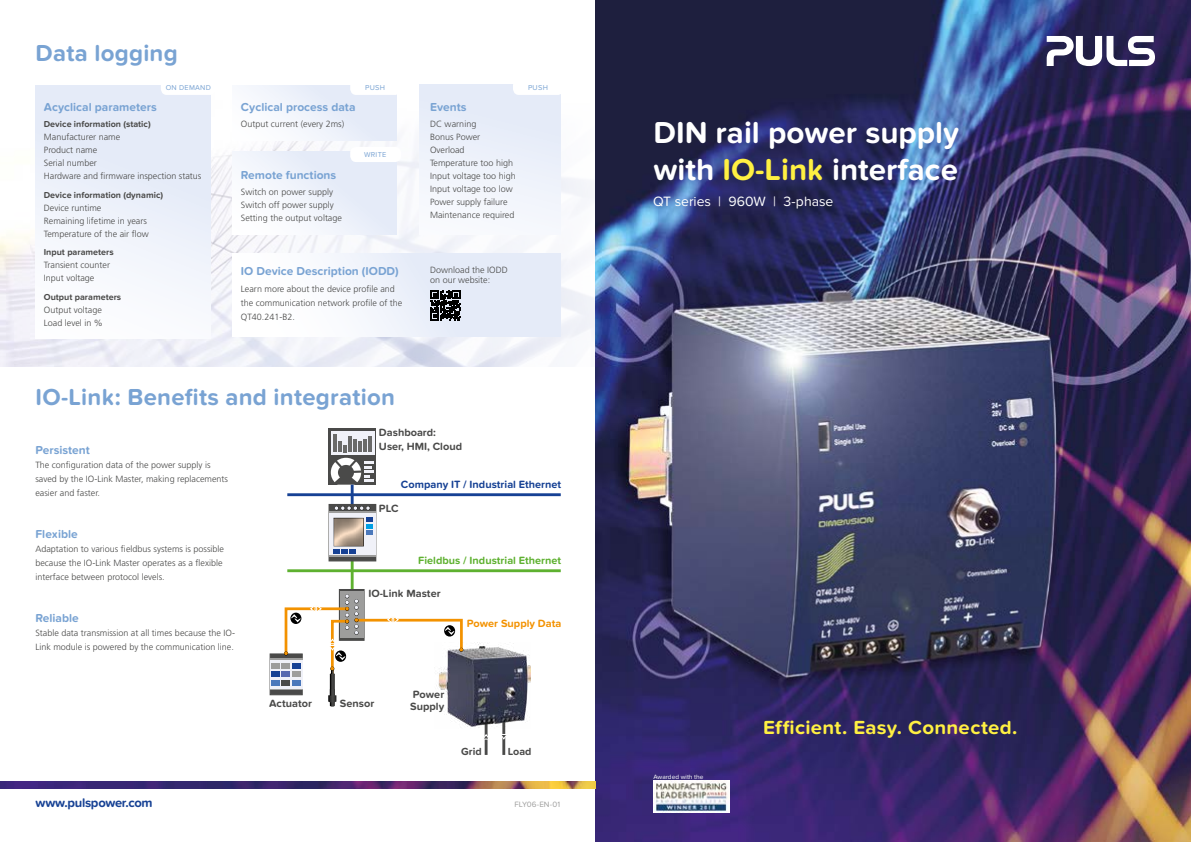
<style>
.page{position:relative;width:1191px;height:842px;background:#fff}
.page>*{position:absolute;margin:0;border:0;box-sizing:border-box;transform-origin:0 0}
.t1{font:700 31.4px/36.7px "Proxima Nova Soft";color:#fff}
.t2{font:700 24px "Proxima Nova Soft";letter-spacing:.01em;color:#79a3d3}
.t3{font:700 19.6px "Proxima Nova Soft";letter-spacing:.015em;color:#fff042;scale:1.04 1}
.t4{font:14px "Proxima Nova Soft";letter-spacing:-.005em;color:#fff}
.t5{font:700 13px "Proxima Nova Soft";letter-spacing:-.025em;color:#164194}
.t6{font:700 12px "Proxima Nova Soft";color:#79a3d3}
.t7{font:700 10.9px/13.1px "Proxima Nova Soft";color:#4a4a49}
.t8{font:700 10.9px "Proxima Nova Soft";color:#164194}
.t9{font:700 10.9px "Proxima Nova Soft";color:#5eb130}
.t10{font:700 10.9px "Proxima Nova Soft";color:#f39200}
.t11{font:700 10.7px "Proxima Nova Soft";color:#4a4a49}
.t12{font:300 9px/13px "Frutiger LT Std";color:#4a4a49}
.t13{font:700 9px "Proxima Nova Soft";color:#4a4a49}
.t14{font:8px "Proxima Nova Soft";letter-spacing:-.005em;color:#9d9d9c}
.t15{font:7.4px "Proxima Nova Soft";letter-spacing:.04em;color:#79a3d3}
.t16{font:6.5px "Proxima Nova Soft";color:#fff}
.s1{color:#fff042}
</style>
<div class="page">
<img style="left:0;top:85px;width:595px;height:281px">
<img style="left:595px;top:0;width:596px;height:842px">
<svg style="left:1046px;top:36px;width:109px;height:30px"></svg>
<img style="left:0;top:781px;width:595px;height:7px">
<img style="left:653px;top:781px;width:76px;height:31px">
<svg style="left:328px;top:428px;width:48px;height:57px"></svg>
<div style="left:331px;top:432px;width:43px;height:23px;background:#f1f2f9"></div>
<hr style="left:334px;top:435px;width:3px;height:17px;background:#6a6a69">
<hr style="left:348px;top:437px;width:4px;height:15px;background:#6a6a69">
<hr style="left:353px;top:439px;width:4px;height:13px;background:#6a6a69">
<hr style="left:363px;top:439px;width:4px;height:13px;background:#6a6a69">
<hr style="left:368px;top:437px;width:4px;height:15px;background:#6a6a69">
<div style="left:331px;top:458px;width:30px;height:29px;border:7px solid #fff;border-radius:50%"></div>
<svg style="left:332px;top:441px;width:42px;height:44px"></svg>
<hr style="left:351px;top:485px;width:2px;height:30px;background:#164194">
<hr style="left:351px;top:557px;width:2px;height:34px;background:#5eb130">
<hr style="left:485px;top:688px;width:2px;height:67px;background:#4a4a49">
<hr style="left:502px;top:683px;width:3px;height:72px;background:#4a4a49">
<hr style="left:287px;top:493px;width:274px;height:3px;background:#164194">
<hr style="left:287px;top:569px;width:274px;height:3px;background:#5eb130">
<div style="left:328px;top:504px;width:48px;height:57px;background:#4a4a49"></div>
<div style="left:329px;top:511px;width:47px;height:46px;background:#9d9d9c"></div>
<div style="left:329px;top:514px;width:47px;height:41px;background:#f0f1f8"></div>
<div style="left:324px;top:512px;width:48px;height:36px;background:#000;opacity:.5"></div>
<svg style="left:333px;top:518px;width:39px;height:36px"></svg>
<svg style="left:335px;top:506px;width:35px;height:4px"></svg>
<div style="left:339px;top:589px;width:25px;height:52px;background:#9d9d9c;border:1px solid #4a4a49"></div>
<div style="left:340px;top:592px;width:23px;height:46px;background:#9d9d9c"></div>
<div style="left:270px;top:653px;width:33px;height:42px;background:#4a4a49;border:1px solid #4a4a49"></div>
<div style="left:270px;top:659px;width:32px;height:31px;background:#9d9d9c"></div>
<svg style="left:270px;top:660px;width:13px;height:29px"></svg>
<div style="left:282px;top:663px;width:8px;height:6px;background:#9d9d9c"></div>
<div style="left:272px;top:663px;width:8px;height:6px;background:#9d9d9c"></div>
<div style="left:282px;top:671px;width:8px;height:6px;background:#5769af"></div>
<div style="left:272px;top:671px;width:8px;height:6px;background:#164194"></div>
<div style="left:282px;top:680px;width:8px;height:6px;background:#4a4a49"></div>
<div style="left:272px;top:680px;width:8px;height:6px;background:#4b78bb"></div>
<svg style="left:484px;top:733px;width:4px;height:7px"></svg>
<svg style="left:501px;top:733px;width:5px;height:7px"></svg>
<img style="left:446px;top:642px;width:84px;height:86px">
<svg style="left:283px;top:594px;width:181px;height:113px"></svg>
<div style="left:36px;top:85px;width:174px;height:254px;background:linear-gradient(to right,#f1f4fb,#ebf0fa)"></div>
<div style="left:232px;top:85px;width:165px;height:55px;background:linear-gradient(to right,#fbfcfe,#e1e8f7)"></div>
<div style="left:419px;top:84px;width:141px;height:150px;background:#edf1fa"></div>
<div style="left:232px;top:152px;width:165px;height:82px;background:linear-gradient(to right,#fafcfe,#e2e9f7)"></div>
<div style="left:232px;top:254px;width:328px;height:82px;background:linear-gradient(to right,#fff,#dce3f3)"></div>
<div style="left:161px;top:80px;width:55px;height:15px;background:#fff;border-radius:6px"></div>
<div style="left:350px;top:80px;width:51px;height:15px;background:#fff;border-radius:6px"></div>
<div style="left:513px;top:80px;width:51px;height:15px;background:#fff;border-radius:6px"></div>
<div style="left:350px;top:147px;width:51px;height:15px;background:#fff;border-radius:6px"></div>
<svg style="left:430px;top:291px;width:30px;height:29px"></svg>
<h2 class="t2" style="left:36px;top:39px;width:144px">Data logging</h2>
<p class="t15" style="left:166px;top:83px;width:47px">ON DEMAND</p>
<p class="t15" style="left:365px;top:83px;width:21px">PUSH</p>
<p class="t15" style="left:528px;top:83px;width:21px">PUSH</p>
<h3 class="t6" style="left:44px;top:100px;width:114px">Acyclical parameters</h3>
<h3 class="t6" style="left:430px;top:100px;width:38px">Events</h3>
<h3 class="t6" style="left:241px;top:100px;width:116px">Cyclical process data</h3>
<p class="t12" style="left:241px;top:117px;width:105px">Output current (every 2ms)</p>
<p class="t12" style="left:430px;top:117px;width:87px">DC warning<br>Bonus Power<br>Overload<br>Temperature too high<br>Input voltage too high<br>Input voltage too low<br>Power supply failure<br>Maintenance required</p>
<p class="t13" style="left:44px;top:119px;width:108px">Device information (static)</p>
<p class="t12" style="left:44px;top:130px;width:159px">Manufacturer name<br>Product name<br>Serial number<br>Hardware and firmware inspection status</p>
<p class="t13" style="left:44px;top:189px;width:121px">Device information (dynamic)</p>
<p class="t12" style="left:44px;top:201px;width:106px">Device runtime<br>Remaining lifetime in years<br>Temperature of the air flow</p>
<p class="t13" style="left:44px;top:247px;width:71px">Input parameters</p>
<p class="t12" style="left:44px;top:259px;width:68px">Transient counter<br>Input voltage</p>
<p class="t13" style="left:44px;top:292px;width:79px">Output parameters</p>
<p class="t12" style="left:44px;top:303px;width:61px">Output voltage<br>Load level in %</p>
<p class="t15" style="left:364px;top:151px;width:24px">WRITE</p>
<h3 class="t6" style="left:241px;top:168px;width:97px">Remote functions</h3>
<p class="t12" style="left:241px;top:186px;width:103px">Switch on power supply<br>Switch off power supply<br>Setting the output voltage</p>
<p class="t12" style="left:430px;top:265px;width:79px;line-height:10px">Download the IODD on our website:</p>
<h3 class="t6" style="left:241px;top:264px;width:159px">IO Device Description (IODD)</h3>
<p class="t12" style="left:241px;top:282px;width:163px;line-height:14px">Learn more about the device profile and the communication network profile of the<br>QT40.241-B2.</p>
<h2 class="t2" style="left:36px;top:383px;width:361px">IO-Link: Benefits and integration</h2>
<h3 class="t6" style="left:35px;top:443px;width:56px">Persistent</h3>
<p class="t12" style="left:35px;top:458px;width:194px;line-height:14px">The configuration data of the power supply is saved by the IO-Link Master, making replacements easier and faster.</p>
<h3 class="t6" style="left:35px;top:527px;width:44px">Flexible</h3>
<p class="t12" style="left:35px;top:542px;width:190px;line-height:14px">Adaptation to various fieldbus systems is possible because the IO-Link Master operates as a flexible interface between protocol levels.</p>
<h3 class="t6" style="left:35px;top:611px;width:45px">Reliable</h3>
<p class="t12" style="left:35px;top:626px;width:201px;line-height:14px">Stable data transmission at all times because the IO-<br>Link module is powered by the communication line.</p>
<h3 class="t5" style="left:35px;top:795px;width:119px">www.pulspower.com</h3>
<p class="t7" style="left:379px;top:426px;width:85px">Dashboard:<br>User, HMI, Cloud</p>
<p class="t8" style="left:401px;top:478px;width:162px">Company IT / Industrial Ethernet</p>
<p class="t7" style="left:379px;top:502px;width:21px">PLC</p>
<p class="t9" style="left:418px;top:554px;width:144px">Fieldbus / Industrial Ethernet</p>
<p class="t7" style="left:368px;top:587px;width:74px">IO-Link Master</p>
<p class="t10" style="left:467px;top:617px;width:96px">Power Supply Data</p>
<p class="t7" style="left:269px;top:697px;width:44px">Actuator</p>
<p class="t7" style="left:340px;top:697px;width:36px">Sensor</p>
<p class="t7" style="left:410px;top:689px;width:36px;line-height:12.1px">Power<br>Supply</p>
<p class="t11" style="left:461px;top:745px;width:22px">Grid</p>
<p class="t11" style="left:508px;top:745px;width:25px">Load</p>
<p class="t14" style="left:514px;top:799px;width:47px">FLY06-EN-01</p>
<h1 class="t1" style="left:653px;top:115px;width:307px">DIN rail power supply with <span class="s1">IO-Link</span> interface</h1>
<h3 class="t4" style="left:653px;top:194px;width:182px">QT series | 960W | 3-phase</h3>
<p class="t16" style="left:653px;top:773px;width:51px">Awarded with the</p>
<h3 class="t3" style="left:763px;top:716px;width:246px">Efficient. Easy. Connected.</h3>
</div>
